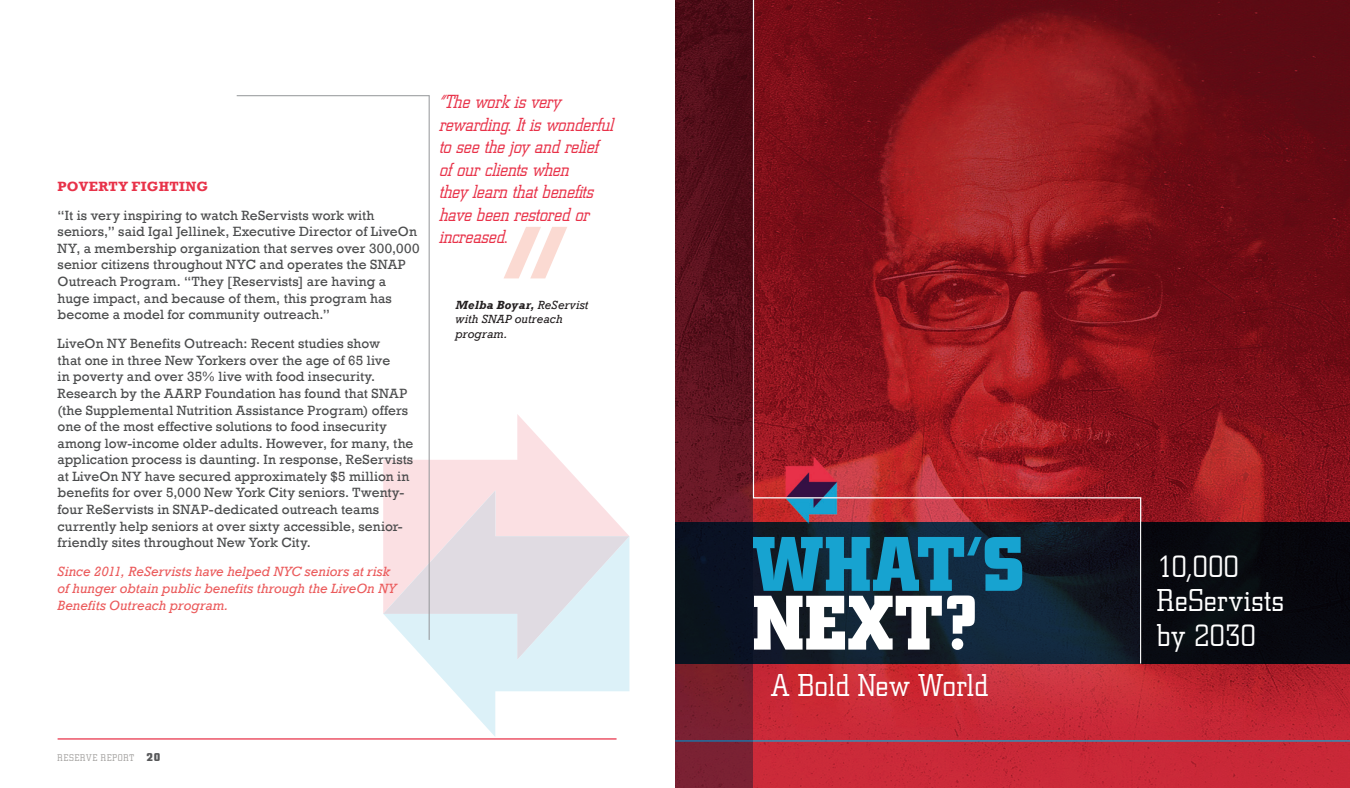
<style>
.page{position:relative;width:1350px;height:788px;background:#fff}
.page>*{position:absolute;margin:0;border:0;box-sizing:border-box;transform-origin:0 0}
.SubHead{font:700 210.38px "City";color:#fbdad2}
.SubHead-2{font:700 76.25px "City";color:#17a3d0}
.SubHead-3{font:700 76.25px "City";color:#fff}
.SubHead-4{font:300 31.25px/34.1px "City";letter-spacing:.015em;color:#fff}
.t1{font:italic 300 18.75px/22.5px "City";color:#e83249}
.Body_Copy{font:13.75px/16.5px "Rockwell";letter-spacing:.005em;color:#4b4c4d}
.Body_Copy-2{font:italic 13.75px/16.5px "Rockwell";color:#eb5b5c}
.Body_Copy-3{font:700 13.75px "Rockwell";letter-spacing:.025em;color:#e83249}
.Body_Copy-4{font:italic 12.12px/14.6px "Rockwell";letter-spacing:.005em;color:#231f20}
.t2{font:300 9.62px "City";letter-spacing:.085em;color:#a09e9c}
.s1{font-weight:700}
.s2{font-weight:700;font-size:11.25px;color:#57585a}
</style>
<div class="page">
<hr style="left:58px;top:738px;width:559px;height:1px;background:#e83249">
<svg style="left:383px;top:414px;width:204px;height:76px"></svg>
<svg style="left:425px;top:659px;width:204px;height:78px"></svg>
<svg style="left:383px;top:490px;width:246px;height:169px"></svg>
<hr style="left:429px;top:95px;width:1px;height:544px;background:#939598">
<hr style="left:237px;top:95px;width:192px;height:1px;background:#939598">
<img style="left:753px;top:0;width:597px;height:788px">
<hr style="left:675px;top:740px;width:675px;height:1px;background:#17a3d0">
<svg style="left:753px;top:0;width:389px;height:664px"></svg>
<div style="left:1141px;top:521px;width:209px;height:142px;background:#07090f"></div>
<svg style="left:675px;top:0;width:78px;height:788px"></svg>
<p class="Body_Copy-3" style="left:58px;top:177px;width:152px">POVERTY FIGHTING</p>
<p class="Body_Copy" style="left:58px;top:207px;width:363px">“It is very inspiring to watch ReServists work with seniors,” said Igal Jellinek, Executive Director of LiveOn NY, a membership organization that serves over 300,000 senior citizens throughout NYC and operates the SNAP Outreach Program. “They [Reservists] are having a huge impact, and because of them, this program has become a model for community outreach.”</p>
<p class="Body_Copy" style="left:58px;top:335px;width:357px">LiveOn NY Benefits Outreach: Recent studies show<br>that one in three New Yorkers over the age of 65 live<br>in poverty and over 35% live with food insecurity.<br>Research by the AARP Foundation has found that SNAP (the Supplemental Nutrition Assistance Program) offers one of the most effective solutions to food insecurity among low-income older adults. However, for many, the application process is daunting. In response, ReServists at LiveOn NY have secured approximately $5 million in benefits for over 5,000 New York City seniors. Twenty&shy;four ReServists in SNAP-dedicated outreach teams currently help seniors at over sixty accessible, senior&shy;friendly sites throughout New York City.</p>
<p class="Body_Copy-2" style="left:58px;top:563px;width:340px">Since 2011, ReServists have helped NYC seniors at risk of hunger obtain public benefits through the LiveOn NY<br>Benefits Outreach program.</p>
<p class="t1" style="left:439px;top:91px;width:176px">“The work is very rewarding. It is wonderful to see the joy and relief of our clients when<br>they learn that benefits have been restored or increased.</p>
<p class="SubHead" style="left:499px;top:185px;width:72px">“</p>
<p class="Body_Copy-4" style="left:456px;top:297px;width:134px"><span class="s1">Melba Boyar,</span> ReServist with SNAP outreach program.</p>
<p class="t2" style="left:58px;top:752px;width:104px">RESERVE REPORT <span class="s2">20</span></p>
<p class="SubHead-2" style="left:753px;top:521px;width:274px">WHAT’S</p>
<p class="SubHead-3" style="left:753px;top:580px;width:226px">NEXT?</p>
<p class="SubHead-4" style="left:771px;top:669px;width:218px">A Bold New World</p>
<p class="SubHead-4" style="left:1157px;top:550px;width:128px">10,000<br>ReServists by 2030</p>
</div>
